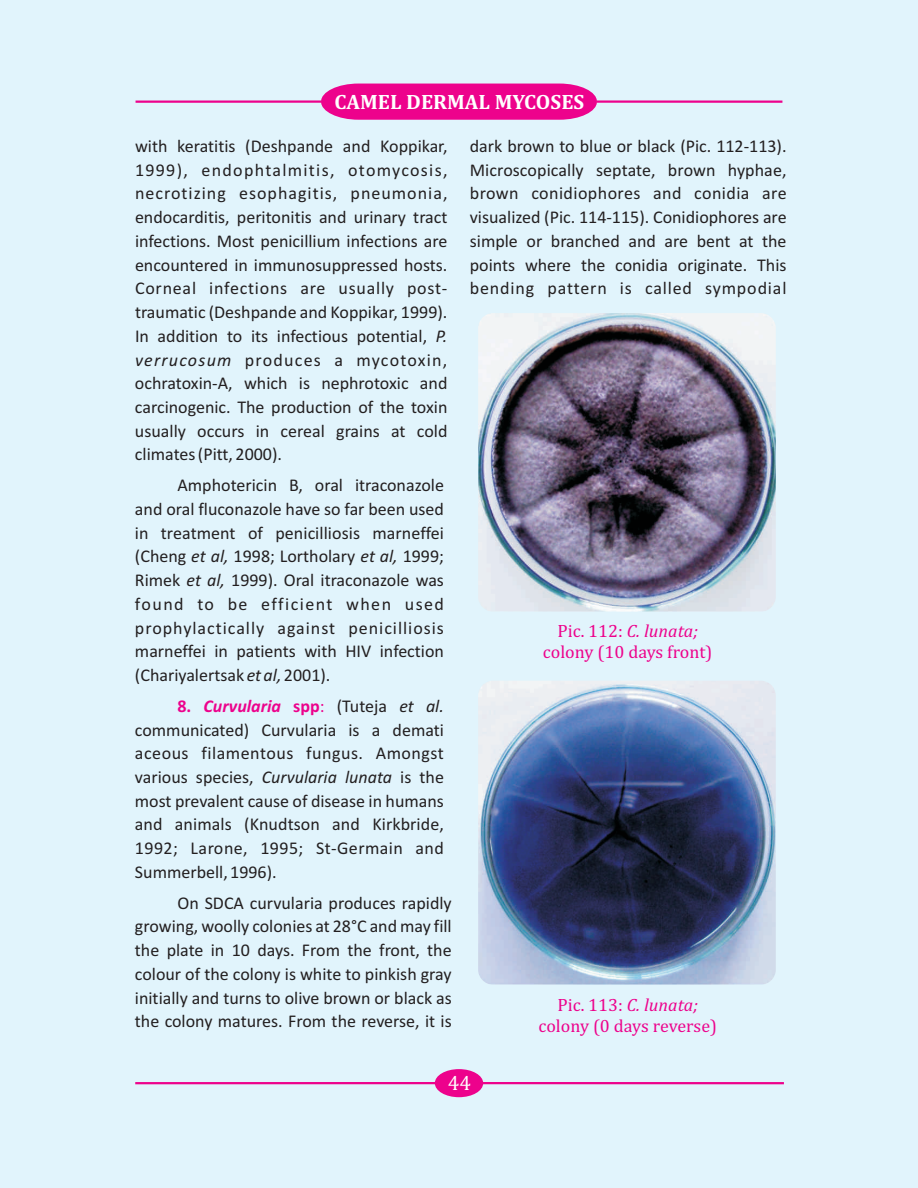
<style>
.page{position:relative;width:918px;height:1188px;background:#e1f4fc}
.page>*{position:absolute;margin:0;border:0;box-sizing:border-box;transform-origin:0 0}
.t1{font:700 21px "Cambria";color:#fff}
.t2{font:21px "Cambria";color:#fff}
.t3{font:18px/23.7px "Calibri";color:#231f20;text-align:justify}
.t4{font:18px/21.1px "Cambria";color:#ed028c;text-align:center}
.t5{font:italic 700 18px "Calibri";color:#ed028c}
.s1{font-style:italic}
.s2{font-style:normal}
.s3{font-weight:400;font-style:normal}
</style>
<div class="page">
<svg style="left:321px;top:84px;width:276px;height:36px;background:#ec1193"></svg>
<hr style="left:136px;top:100px;width:185px;height:3px;background:#ed028c">
<hr style="left:597px;top:100px;width:185px;height:3px;background:#ed028c">
<hr style="left:135px;top:1082px;width:300px;height:2px;background:#ed028c">
<hr style="left:480px;top:1082px;width:304px;height:2px;background:#ed028c">
<div style="left:435px;top:1069px;width:48px;height:28px;background:#ed028c;border-radius:50%"></div>
<img style="left:478px;top:313px;width:298px;height:299px;border-radius:15px">
<img style="left:478px;top:681px;width:298px;height:304px;border-radius:15px">
<p class="t1" style="left:334px;top:92px;width:251px">CAMEL DERMAL MYCOSES</p>
<p class="t3" style="left:135px;top:136px;width:653px;text-align:left">with keratitis (Deshpande and Koppikar, dark brown to blue or black (Pic. 112-113).<br>1999), endophtalmitis, otomycosis, Microscopically septate, brown hyphae, necrotizing esophagitis, pneumonia, brown conidiophores and conidia are endocarditis, peritonitis and urinary tract visualized (Pic. 114-115). Conidiophores are infections. Most penicillium infections are simple or branched and are bent at the encountered in immunosuppressed hosts. points where the conidia originate. This Corneal infections are usually post- bending pattern is called sympodial traumatic (Deshpande and Koppikar, 1999).<br>In addition to its infectious potential, <span class="s1">P.<br>verrucosum</span> produces a mycotoxin,<br>ochratoxin-A, which is nephrotoxic and<br>carcinogenic. The production of the toxin<br>usually occurs in cereal grains at cold<br>climates (Pitt, 2000).</p>
<p class="t3" style="left:135px;top:475px;width:311px;text-indent:43px">Amphotericin B, oral itraconazole and oral fluconazole have so far been used in treatment of penicilliosis marneffei (Cheng <span class="s1">et al,</span> 1998; Lortholary <span class="s1">et al,</span> 1999; Rimek <span class="s1">et al,</span> 1999). Oral itraconazole was found to be efficient when used prophylactically against penicilliosis marneffei in patients with HIV infection (Chariyalertsak <span class="s1">et al,</span> 2001).</p>
<p class="t3" style="left:135px;top:695px;width:311px;text-indent:202px">(Tuteja <span class="s1">et al. </span>communicated) Curvularia is a demati aceous filamentous fungus. Amongst various species, <span class="s1">Curvularia lunata</span> is the most prevalent cause of disease in humans and animals (Knudtson and Kirkbride, 1992; Larone, 1995; St-Germain and Summerbell, 1996).</p>
<p class="t3" style="left:135px;top:892px;width:318px;text-indent:43px">On SDCA curvularia produces rapidly growing, woolly colonies at 28°C and may fill the plate in 10 days. From the front, the colour of the colony is white to pinkish gray initially and turns to olive brown or black as the colony matures. From the reverse, it is</p>
<p class="t4" style="left:543px;top:622px;width:171px">Pic. 112: <span class="s1">C. lunata; </span>colony (10 days front)</p>
<p class="t5" style="left:177px;top:698px;width:149px"><span class="s2">8.</span> Curvularia <span class="s2">spp</span><span class="s3">:</span></p>
<p class="t4" style="left:538px;top:995px;width:180px">Pic. 113: <span class="s1">C. lunata; </span>colony (0 days reverse)</p>
<p class="t2" style="left:448px;top:1074px;width:25px">44</p>
</div>
